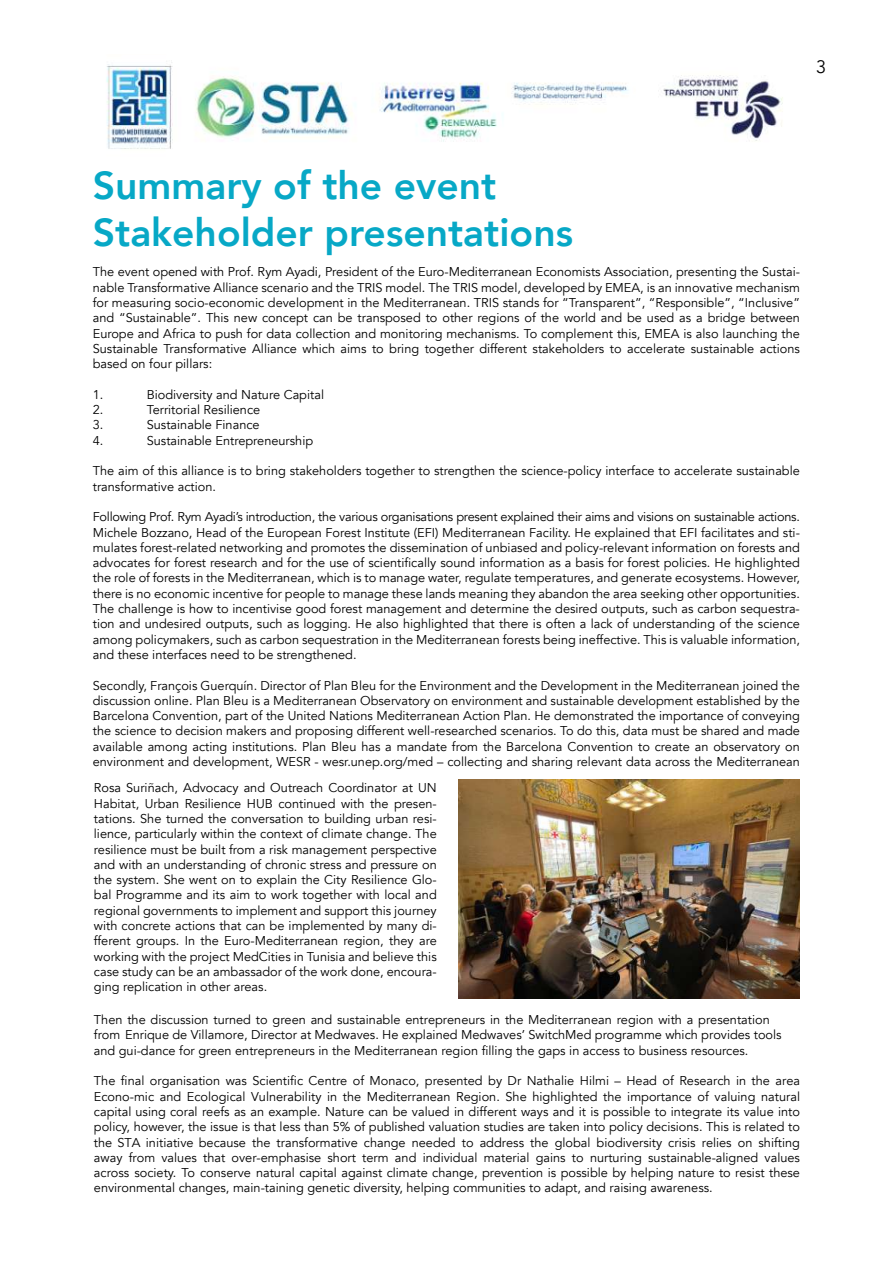
<style>
.page{position:relative;width:893px;height:1263px;background:#fff}
.page>*{position:absolute;margin:0;border:0;box-sizing:border-box;transform-origin:0 0}
.t1{font:800 39px/46.8px "Avenir";color:#07a8c6}
.t2{font:18px "Avenir";color:#000}
.t3{font:12.75px/15.3px "Avenir";color:#000;text-align:justify}
</style>
<div class="page">
<img style="left:106px;top:62px;width:677px;height:87px">
<img style="left:458px;top:779px;width:342px;height:219px">
<h2 class="t2" style="left:816px;top:56px;width:12px">3</h2>
<h1 class="t1" style="left:93px;top:163px;width:482px">Summary of the event<br>Stakeholder presentations</h1>
<p class="t3" style="left:93px;top:265px;width:709px">The event opened with Prof. Rym Ayadi, President of the Euro-Mediterranean Economists Association, presenting the Sustai&shy;nable Transformative Alliance scenario and the TRIS model. The TRIS model, developed by EMEA, is an innovative mechanism for measuring socio-economic development in the Mediterranean. TRIS stands for “Transparent”, “Responsible”, “Inclusive” and “Sustainable”. This new concept can be transposed to other regions of the world and be used as a bridge between Europe and Africa to push for data collection and monitoring mechanisms. To complement this, EMEA is also launching the Sustainable Transformative Alliance which aims to bring together different stakeholders to accelerate sustainable actions based on four pillars:</p>
<p class="t3" style="left:93px;top:387px;width:12px">1.</p>
<p class="t3" style="left:147px;top:387px;width:179px">Biodiversity and Nature Capital</p>
<p class="t3" style="left:93px;top:402px;width:12px">2.</p>
<p class="t3" style="left:147px;top:402px;width:115px">Territorial Resilience</p>
<p class="t3" style="left:93px;top:418px;width:12px">3.</p>
<p class="t3" style="left:147px;top:418px;width:114px">Sustainable Finance</p>
<p class="t3" style="left:93px;top:433px;width:12px">4.</p>
<p class="t3" style="left:147px;top:433px;width:168px">Sustainable Entrepreneurship</p>
<p class="t3" style="left:93px;top:463px;width:709px">The aim of this alliance is to bring stakeholders together to strengthen the science-policy interface to accelerate sustainable transformative action.</p>
<p class="t3" style="left:93px;top:509px;width:709px">Following Prof. Rym Ayadi’s introduction, the various organisations present explained their aims and visions on sustainable actions.<br>Michele Bozzano, Head of the European Forest Institute (EFI) Mediterranean Facility. He explained that EFI facilitates and sti&shy;mulates forest-related networking and promotes the dissemination of unbiased and policy-relevant information on forests and advocates for forest research and for the use of scientifically sound information as a basis for forest policies. He highlighted the role of forests in the Mediterranean, which is to manage water, regulate temperatures, and generate ecosystems. However, there is no economic incentive for people to manage these lands meaning they abandon the area seeking other opportunities.<br>The challenge is how to incentivise good forest management and determine the desired outputs, such as carbon sequestra&shy;tion and undesired outputs, such as logging. He also highlighted that there is often a lack of understanding of the science among policymakers, such as carbon sequestration in the Mediterranean forests being ineffective. This is valuable information, and these interfaces need to be strengthened.</p>
<p class="t3" style="left:93px;top:678px;width:709px">Secondly, François Guerquín. Director of Plan Bleu for the Environment and the Development in the Mediterranean joined the discussion online. Plan Bleu is a Mediterranean Observatory on environment and sustainable development established by the Barcelona Convention, part of the United Nations Mediterranean Action Plan. He demonstrated the importance of conveying the science to decision makers and proposing different well-researched scenarios. To do this, data must be shared and made available among acting institutions. Plan Bleu has a mandate from the Barcelona Convention to create an observatory on environment and development, WESR - wesr.unep.org/med – collecting and sharing relevant data across the Mediterranean</p>
<p class="t3" style="left:94px;top:780px;width:344px">Rosa Suriñach, Advocacy and Outreach Coordinator at UN Habitat, Urban Resilience HUB continued with the presen&shy;tations. She turned the conversation to building urban resi&shy;lience, particularly within the context of climate change. The resilience must be built from a risk management perspective and with an understanding of chronic stress and pressure on the system. She went on to explain the City Resilience Glo&shy;bal Programme and its aim to work together with local and regional governments to implement and support this journey with concrete actions that can be implemented by many di&shy;fferent groups. In the Euro-Mediterranean region, they are working with the project MedCities in Tunisia and believe this case study can be an ambassador of the work done, encoura&shy;ging replication in other areas.</p>
<p class="t3" style="left:94px;top:1012px;width:689px;text-align:left">Then the discussion turned to green and sustainable entrepreneurs in the Mediterranean region with a presentation from Enrique de Villamore, Director at Medwaves. He explained Medwaves’ SwitchMed programme which provides tools and gui-dance for green entrepreneurs in the Mediterranean region filling the gaps in access to business resources.</p>
<p class="t3" style="left:94px;top:1073px;width:708px">The final organisation was Scientific Centre of Monaco, presented by Dr Nathalie Hilmi – Head of Research in the area Econo-mic and Ecological Vulnerability in the Mediterranean Region. She highlighted the importance of valuing natural capital using coral reefs as an example. Nature can be valued in different ways and it is possible to integrate its value into policy, however, the issue is that less than 5% of published valuation studies are taken into policy decisions. This is related to the STA initiative because the transformative change needed to address the global biodiversity crisis relies on shifting away from values that over-emphasise short term and individual material gains to nurturing sustainable-aligned values across society. To conserve natural capital against climate change, prevention is possible by helping nature to resist these environmental changes, main-taining genetic diversity, helping communities to adapt, and raising awareness.</p>
</div>
